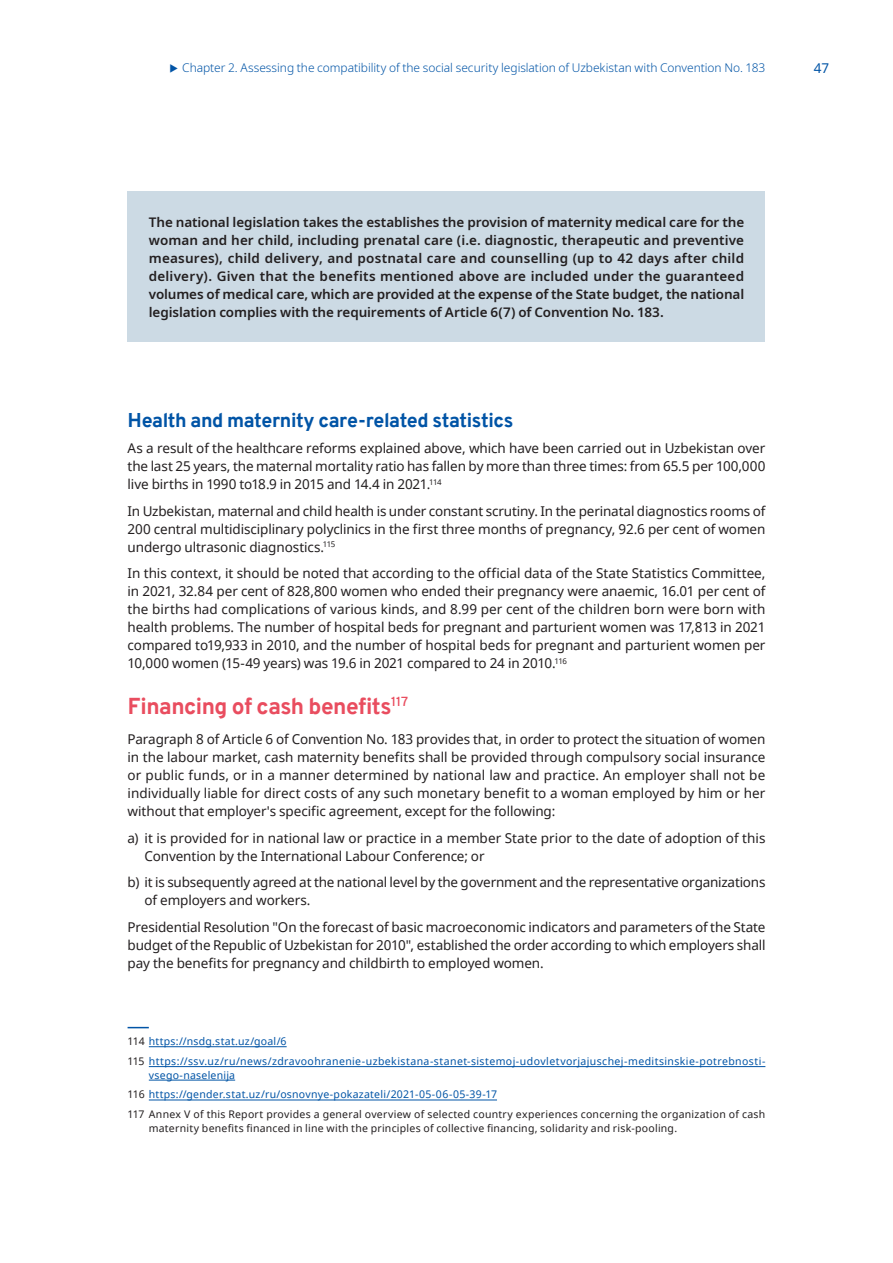
<style>
.page{position:relative;width:893px;height:1263px;background:#fff}
.page>*{position:absolute;margin:0;border:0;box-sizing:border-box;transform-origin:0 0}
.Heading_level_2_red{font:700 22.5px "Overpass";letter-spacing:-.02em;color:#e94d5f}
.Heading_level_3_ILO{font:700 19.5px "Overpass";letter-spacing:-.02em;color:#0154a6}
.Body_text_black{font:13.5px/18px "Noto Sans";letter-spacing:-.01em;color:#231f20;text-align:justify}
.Body_text_black-2{font:600 13.5px/18px "Noto Sans";letter-spacing:-.01em;color:#231f20;text-align:justify}
.t1{font:13.5px "Noto Sans";color:#0154a6}
.t2{font:300 12px "Noto Sans";letter-spacing:-.005em;color:#0154a6}
.Footnotes{font:10.5px/13.5px "Noto Sans";letter-spacing:.035em;color:#0154a6}
.Footnotes-2{font:10.5px/13.5px "Noto Sans";letter-spacing:.025em;color:#231f20}
.s1{color:#231f20}
</style>
<div class="page">
<div style="left:128px;top:191px;width:637px;height:151px;background:#ccdae4"></div>
<svg style="left:128px;top:1027px;width:21px;height:1px"></svg>
<hr style="left:149px;top:1046px;width:138px;height:1px;background:#0154a6">
<hr style="left:149px;top:1066px;width:616px;height:1px;background:#0154a6">
<hr style="left:149px;top:1080px;width:86px;height:1px;background:#0154a6">
<hr style="left:149px;top:1100px;width:348px;height:1px;background:#0154a6">
<p class="t2" style="left:182px;top:60px;width:585px">Chapter 2. Assessing the compatibility of the social security legislation of Uzbekistan with Convention No. 183</p>
<p class="t1" style="left:814px;top:59px;width:17px">47</p>
<p class="Body_text_black-2" style="left:149px;top:213px;width:597px">The national legislation takes the establishes the provision of maternity medical care for the woman and her child, including prenatal care (i.e. diagnostic, therapeutic and preventive measures), child delivery, and postnatal care and counselling (up to 42 days after child delivery). Given that the benefits mentioned above are included under the guaranteed volumes of medical care, which are provided at the expense of the State budget, the national legislation complies with the requirements of Article 6(7) of Convention No. 183.</p>
<p class="Heading_level_3_ILO" style="left:128px;top:408px;width:387px">Health and maternity care-related statistics</p>
<p class="Body_text_black" style="left:128px;top:439px;width:639px">As a result of the healthcare reforms explained above, which have been carried out in Uzbekistan over the last 25 years, the maternal mortality ratio has fallen by more than three times: from 65.5 per 100,000 live births in 1990 to18.9 in 2015 and 14.4 in 2021.<sup>114</sup></p>
<p class="Body_text_black" style="left:128px;top:501px;width:639px">In Uzbekistan, maternal and child health is under constant scrutiny. In the perinatal diagnostics rooms of 200 central multidisciplinary polyclinics in the first three months of pregnancy, 92.6 per cent of women undergo ultrasonic diagnostics.<sup>115</sup></p>
<p class="Body_text_black" style="left:128px;top:564px;width:639px">In this context, it should be noted that according to the official data of the State Statistics Committee, in 2021, 32.84 per cent of 828,800 women who ended their pregnancy were anaemic, 16.01 per cent of the births had complications of various kinds, and 8.99 per cent of the children born were born with health problems. The number of hospital beds for pregnant and parturient women was 17,813 in 2021 compared to19,933 in 2010, and the number of hospital beds for pregnant and parturient women per 10,000 women (15-49 years) was 19.6 in 2021 compared to 24 in 2010.<sup>116</sup></p>
<p class="Heading_level_2_red" style="left:128px;top:692px;width:282px">Financing of cash benefits<sup>117</sup></p>
<p class="Body_text_black" style="left:128px;top:730px;width:639px">Paragraph 8 of Article 6 of Convention No. 183 provides that, in order to protect the situation of women in the labour market, cash maternity benefits shall be provided through compulsory social insurance or public funds, or in a manner determined by national law and practice. An employer shall not be individually liable for direct costs of any such monetary benefit to a woman employed by him or her without that employer's specific agreement, except for the following:</p>
<p class="Body_text_black" style="left:145px;top:828px;width:622px;text-indent:-17px">a) it is provided for in national law or practice in a member State prior to the date of adoption of this<br>Convention by the International Labour Conference; or</p>
<p class="Body_text_black" style="left:145px;top:873px;width:622px;text-indent:-17px">b) it is subsequently agreed at the national level by the government and the representative organizations of employers and workers.</p>
<p class="Body_text_black" style="left:128px;top:917px;width:639px">Presidential Resolution "On the forecast of basic macroeconomic indicators and parameters of the State budget of the Republic of Uzbekistan for 2010", established the order according to which employers shall pay the benefits for pregnancy and childbirth to employed women.</p>
<p class="Footnotes" style="left:128px;top:1034px;width:161px"><span class="s1">114</span> https://nsdg.stat.uz/goal/6</p>
<p class="Footnotes" style="left:149px;top:1054px;width:618px;text-indent:-21px"><span class="s1">115</span> https://ssv.uz/ru/news/zdravoohranenie-uzbekistana-stanet-sistemoj-udovletvorjajuschej-meditsinskie-potrebnosti&shy;vsego-naselenija</p>
<p class="Footnotes" style="left:128px;top:1088px;width:371px"><span class="s1">116</span> https://gender.stat.uz/ru/osnovnye-pokazateli/2021-05-06-05-39-17</p>
<p class="Footnotes-2" style="left:149px;top:1107px;width:618px;text-indent:-21px">117 Annex V of this Report provides a general overview of selected country experiences concerning the organization of cash maternity benefits financed in line with the principles of collective financing, solidarity and risk-pooling.</p>
</div>
